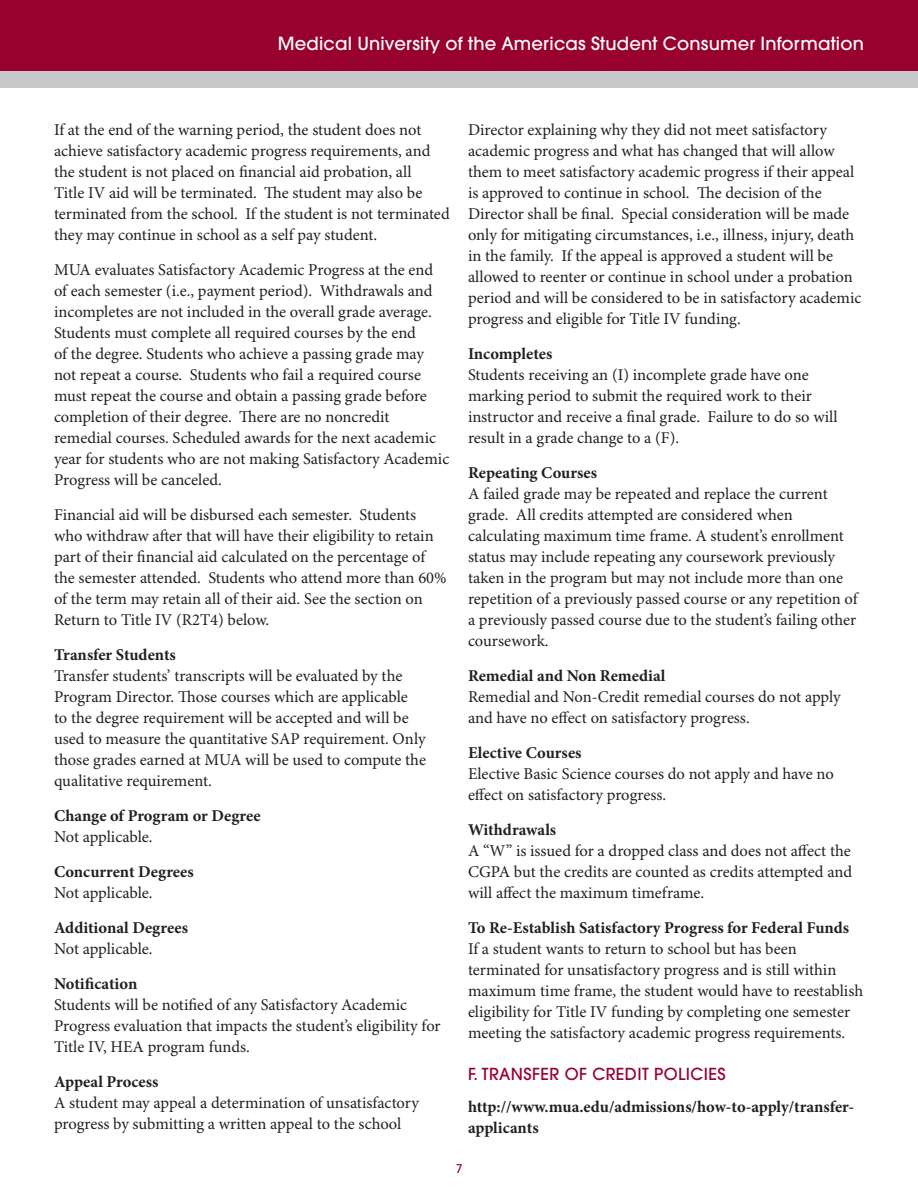
<style>
.page{position:relative;width:918px;height:1188px;background:#fff}
.page>*{position:absolute;margin:0;border:0;box-sizing:border-box;transform-origin:0 0}
.t1{font:500 18px "Avant Garde";letter-spacing:.01em;color:#fff}
.Body_plain{font:16.5px/21px "Minion Pro";color:#231f20}
.Body_plain-2{font:700 16.5px/21px "Minion Pro";color:#231f20}
.sub_heads{font:500 16.5px "Avant Garde";letter-spacing:.025em;color:#98012d}
.t2{font:500 12px "Avant Garde";color:#98012d}
.s1{font-weight:700}
.s2{font-weight:400}
</style>
<div class="page">
<div style="left:0;top:0;width:918px;height:80px;background:#98012d"></div>
<div style="left:0;top:71px;width:918px;height:16px;background:#c7c8ca"></div>
<p class="t1" style="left:278px;top:33px;width:588px">Medical University of the Americas Student Consumer Information</p>
<p class="Body_plain" style="left:54px;top:120px;width:397px">If at the end of the warning period, the student does not achieve satisfactory academic progress requirements, and the student is not placed on financial aid probation, all<br>Title IV aid will be terminated. The student may also be terminated from the school. If the student is not terminated they may continue in school as a self pay student.</p>
<p class="Body_plain" style="left:54px;top:260px;width:397px">MUA evaluates Satisfactory Academic Progress at the end of each semester (i.e., payment period). Withdrawals and incompletes are not included in the overall grade average.<br>Students must complete all required courses by the end<br>of the degree. Students who achieve a passing grade may not repeat a course. Students who fail a required course must repeat the course and obtain a passing grade before completion of their degree. There are no noncredit remedial courses. Scheduled awards for the next academic year for students who are not making Satisfactory Academic Progress will be canceled.</p>
<p class="Body_plain" style="left:54px;top:505px;width:394px">Financial aid will be disbursed each semester. Students who withdraw after that will have their eligibility to retain part of their financial aid calculated on the percentage of the semester attended. Students who attend more than 60% of the term may retain all of their aid. See the section on Return to Title IV (R2T4) below.</p>
<p class="Body_plain" style="left:54px;top:645px;width:374px"><span class="s1">Transfer Students<br></span>Transfer students’ transcripts will be evaluated by the Program Director. Those courses which are applicable<br>to the degree requirement will be accepted and will be used to measure the quantitative SAP requirement. Only those grades earned at MUA will be used to compute the qualitative requirement.</p>
<p class="Body_plain-2" style="left:54px;top:805px;width:208px">Change of Program or Degree<br><span class="s2">Not applicable.</span></p>
<p class="Body_plain-2" style="left:54px;top:861px;width:141px">Concurrent Degrees<br><span class="s2">Not applicable.</span></p>
<p class="Body_plain-2" style="left:54px;top:917px;width:135px">Additional Degrees<br><span class="s2">Not applicable.</span></p>
<p class="Body_plain" style="left:54px;top:974px;width:388px"><span class="s1">Notification<br></span>Students will be notified of any Satisfactory Academic Progress evaluation that impacts the student’s eligibility for Title IV, HEA program funds.</p>
<p class="Body_plain" style="left:54px;top:1072px;width:366px"><span class="s1">Appeal Process<br></span>A student may appeal a determination of unsatisfactory progress by submitting a written appeal to the school</p>
<p class="Body_plain" style="left:468px;top:120px;width:395px">Director explaining why they did not meet satisfactory academic progress and what has changed that will allow them to meet satisfactory academic progress if their appeal is approved to continue in school. The decision of the Director shall be final. Special consideration will be made only for mitigating circumstances, i.e., illness, injury, death in the family. If the appeal is approved a student will be allowed to reenter or continue in school under a probation period and will be considered to be in satisfactory academic progress and eligible for Title IV funding.</p>
<p class="Body_plain" style="left:468px;top:344px;width:371px"><span class="s1">Incompletes<br></span>Students receiving an (I) incomplete grade have one marking period to submit the required work to their instructor and receive a final grade. Failure to do so will result in a grade change to a (F).</p>
<p class="Body_plain" style="left:468px;top:463px;width:391px"><span class="s1">Repeating Courses<br></span>A failed grade may be repeated and replace the current grade. All credits attempted are considered when calculating maximum time frame. A student’s enrollment status may include repeating any coursework previously taken in the program but may not include more than one repetition of a previously passed course or any repetition of a previously passed course due to the student’s failing other coursework.</p>
<p class="Body_plain" style="left:468px;top:666px;width:374px"><span class="s1">Remedial and Non Remedial<br></span>Remedial and Non-Credit remedial courses do not apply and have no effect on satisfactory progress.</p>
<p class="Body_plain" style="left:468px;top:743px;width:367px"><span class="s1">Elective Courses<br></span>Elective Basic Science courses do not apply and have no effect on satisfactory progress.</p>
<p class="Body_plain" style="left:468px;top:820px;width:386px"><span class="s1">Withdrawals<br></span>A “W” is issued for a dropped class and does not affect the CGPA but the credits are counted as credits attempted and will affect the maximum timeframe.</p>
<p class="Body_plain" style="left:468px;top:918px;width:397px"><span class="s1">To Re-Establish Satisfactory Progress for Federal Funds </span>If a student wants to return to school but has been terminated for unsatisfactory progress and is still within maximum time frame, the student would have to reestablish eligibility for Title IV funding by completing one semester meeting the satisfactory academic progress requirements.</p>
<p class="sub_heads" style="left:468px;top:1064px;width:259px">F. TRANSFER OF CREDIT POLICIES</p>
<p class="Body_plain-2" style="left:468px;top:1096px;width:388px">http://www.mua.edu/admissions/how-to-apply/transfer&shy;applicants</p>
<p class="t2" style="left:456px;top:1161px;width:8px">7</p>
</div>
